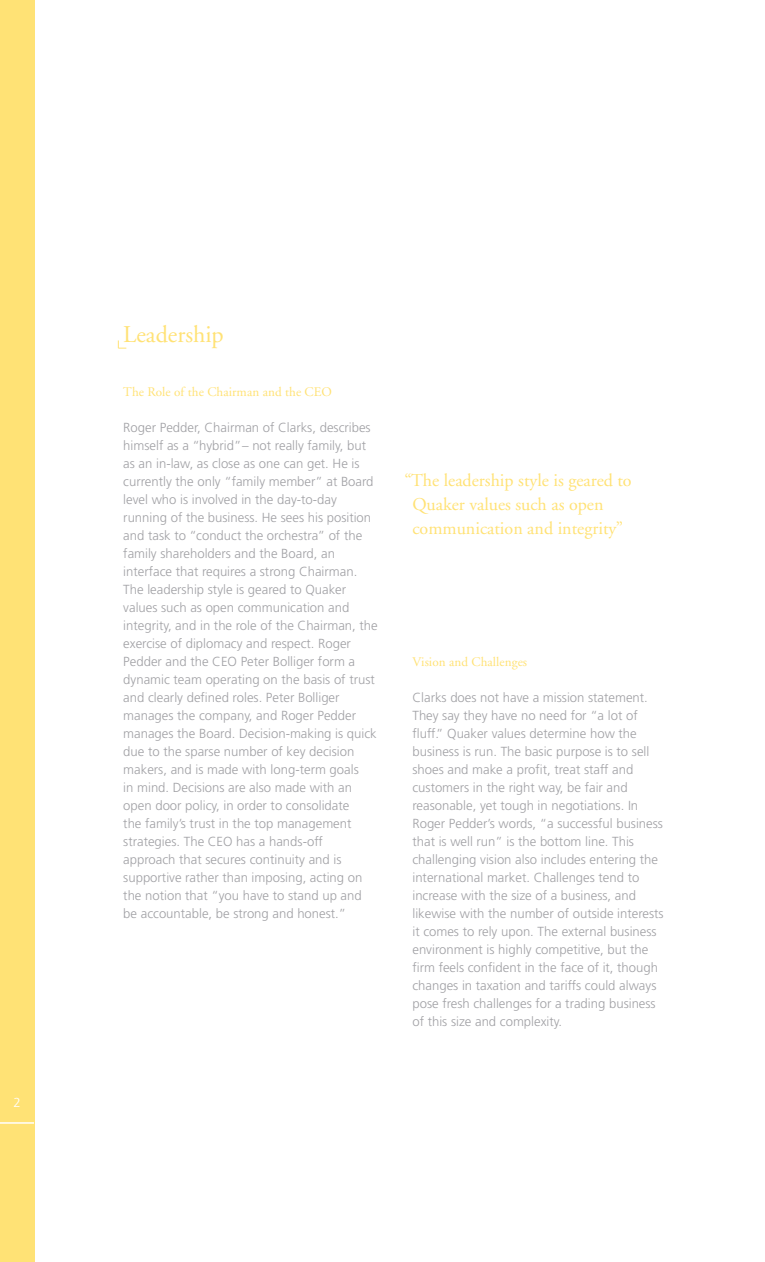
<style>
.page{position:relative;width:765px;height:1262px;background:#fff}
.page>*{position:absolute;margin:0;border:0;box-sizing:border-box;transform-origin:0 0}
.t1{font:24px "Adobe Garamond";color:#ffe275}
.t2{font:18px/24px "Adobe Garamond";color:#ffe275}
.t3{font:300 13.2px/18px "Frutiger";color:#a1a1a5}
.t4{font:13.2px "Adobe Garamond";letter-spacing:.005em;color:#ffe275}
.t5{font:300 13.2px "Frutiger";color:#fff}
</style>
<div class="page">
<div style="left:0;top:0;width:34px;height:1261px;background:#ffe275"></div>
<hr style="left:0;top:1122px;width:34px;height:1px;background:#fff">
<svg style="left:118px;top:340px;width:8px;height:9px"></svg>
<p class="t5" style="left:13px;top:1097px;width:9px">2</p>
<h1 class="t1" style="left:123px;top:325px;width:102px">Leadership</h1>
<p class="t4" style="left:123px;top:386px;width:210px">The Role of the Chairman and the CEO</p>
<p class="t3" style="left:123px;top:419px;width:256px">Roger Pedder, Chairman of Clarks, describes himself as a “hybrid”– not really family, but as an in-law, as close as one can get. He is currently the only “family member” at Board level who is involved in the day-to-day running of the business. He sees his position and task to “conduct the orchestra” of the family shareholders and the Board, an interface that requires a strong Chairman.<br>The leadership style is geared to Quaker values such as open communication and integrity, and in the role of the Chairman, the exercise of diplomacy and respect. Roger Pedder and the CEO Peter Bolliger form a dynamic team operating on the basis of trust and clearly defined roles. Peter Bolliger manages the company, and Roger Pedder manages the Board. Decision-making is quick due to the sparse number of key decision makers, and is made with long-term goals<br>in mind. Decisions are also made with an open door policy, in order to consolidate<br>the family’s trust in the top management strategies. The CEO has a hands-off approach that secures continuity and is supportive rather than imposing, acting on the notion that “you have to stand up and be accountable, be strong and honest.”</p>
<h2 class="t2" style="left:412px;top:470px;width:221px;text-indent:-8px">“The leadership style is geared to<br>Quaker values such as open communication and integrity”</h2>
<p class="t4" style="left:412px;top:656px;width:116px">Vision and Challenges</p>
<p class="t3" style="left:412px;top:689px;width:253px">Clarks does not have a mission statement.<br>They say they have no need for “a lot of fluff.” Quaker values determine how the business is run. The basic purpose is to sell shoes and make a profit, treat staff and customers in the right way, be fair and reasonable, yet tough in negotiations. In Roger Pedder’s words, “a successful business that is well run” is the bottom line. This challenging vision also includes entering the international market. Challenges tend to increase with the size of a business, and likewise with the number of outside interests it comes to rely upon. The external business environment is highly competitive, but the firm feels confident in the face of it, though changes in taxation and tariffs could always pose fresh challenges for a trading business of this size and complexity.</p>
</div>
